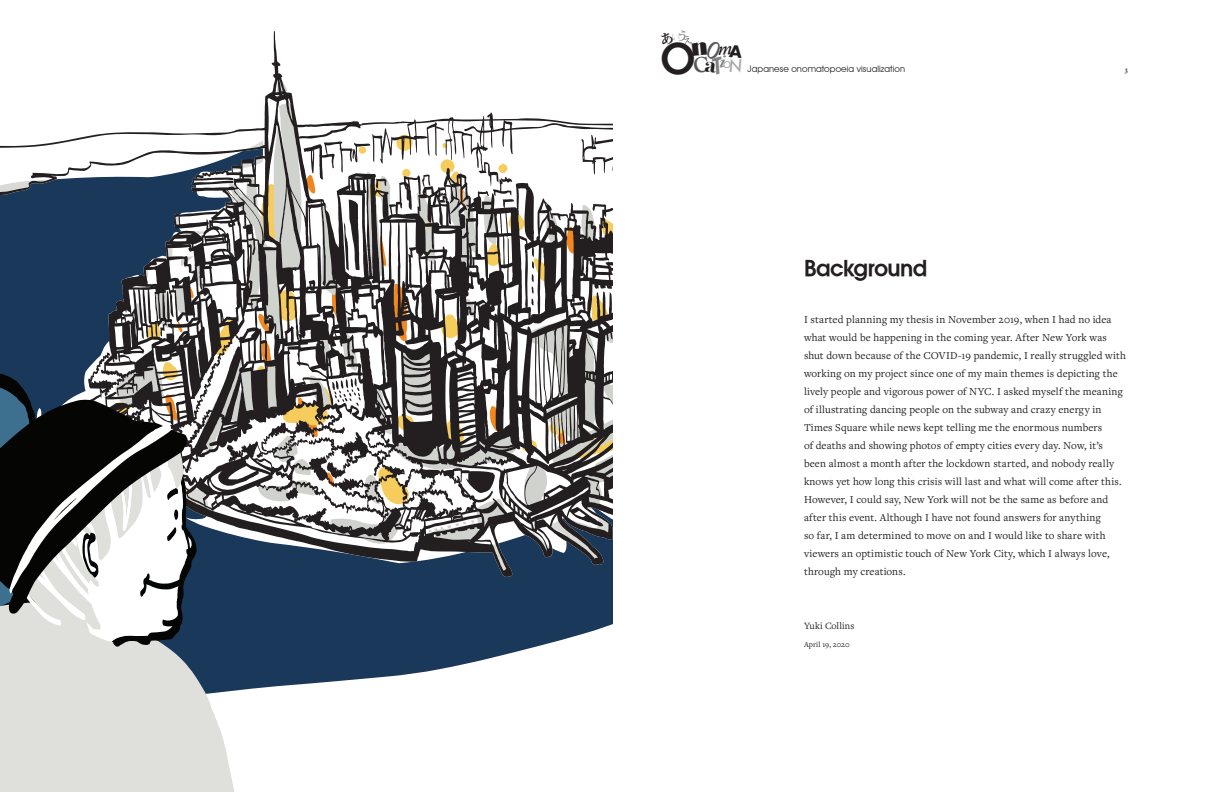
<style>
.page{position:relative;width:1224px;height:792px;background:#fff}
.page>*{position:absolute;margin:0;border:0;box-sizing:border-box;transform-origin:0 0}
.t1{font:600 46.1px "Avant Garde ITC";color:#231f20}
.t2{font:24px "Avant Garde ITCTT Demi";letter-spacing:-.025em;color:#231f20}
.t3{font:11px/18px "Freight Text Pro";letter-spacing:.01em;color:#231f20}
.t4{font:10px "Freight Text Pro";letter-spacing:.01em;color:#231f20}
.t5{font:italic 9.2px "Avant Garde IT Cby BT";color:#808285}
.t6{font:9px "Avant Garde IT Cby BT";letter-spacing:.015em;color:#231f20}
.t7{font:8px "Freight Text Pro";letter-spacing:.015em;color:#231f20}
.t8{font:600 7px "Freight Text Pro";color:#231f20}
</style>
<div class="page">
<svg style="left:197px;top:577px;width:415px;height:112px;fill:#1a385a"></svg>
<svg style="left:0;top:31px;width:612px;height:546px"></svg>
<svg style="left:0;top:372px;width:152px;height:27px;fill:#1a385a"></svg>
<svg style="left:0;top:384px;width:146px;height:15px"></svg>
<svg style="left:0;top:602px;width:251px;height:190px;fill:#dfe0db"></svg>
<svg style="left:0;top:428px;width:197px;height:219px"></svg>
<svg style="left:0;top:434px;width:192px;height:208px"></svg>
<svg style="left:0;top:614px;width:183px;height:27px;fill:#dfe0db"></svg>
<svg style="left:0;top:614px;width:171px;height:12px"></svg>
<svg style="left:0;top:399px;width:187px;height:215px"></svg>
<h1 class="t1" style="left:660px;top:31px;width:37px">O</h1>
<p class="t5" style="left:723px;top:60px;width:9px">O</p>
<p class="t6" style="left:748px;top:63px;width:159px">Japanese onomatopoeia visualization</p>
<p class="t8" style="left:1125px;top:65px;width:5px">3</p>
<p class="t2" style="left:804px;top:254px;width:125px">Background</p>
<p class="t3" style="left:804px;top:310px;width:324px">I started planning my thesis in November 2019, when I had no idea what would be happening in the coming year. After New York was shut down because of the COVID-19 pandemic, I really struggled with working on my project since one of my main themes is depicting the lively people and vigorous power of NYC. I asked myself the meaning of illustrating dancing people on the subway and crazy energy in Times Square while news kept telling me the enormous numbers<br>of deaths and showing photos of empty cities every day. Now, it’s been almost a month after the lockdown started, and nobody really knows yet how long this crisis will last and what will come after this.<br>However, I could say, New York will not be the same as before and after this event. Although I have not found answers for anything<br>so far, I am determined to move on and I would like to share with viewers an optimistic touch of New York City, which I always love, through my creations.</p>
<p class="t4" style="left:804px;top:620px;width:52px">Yuki Collins</p>
<p class="t7" style="left:804px;top:639px;width:47px">April 19, 2020</p>
</div>
